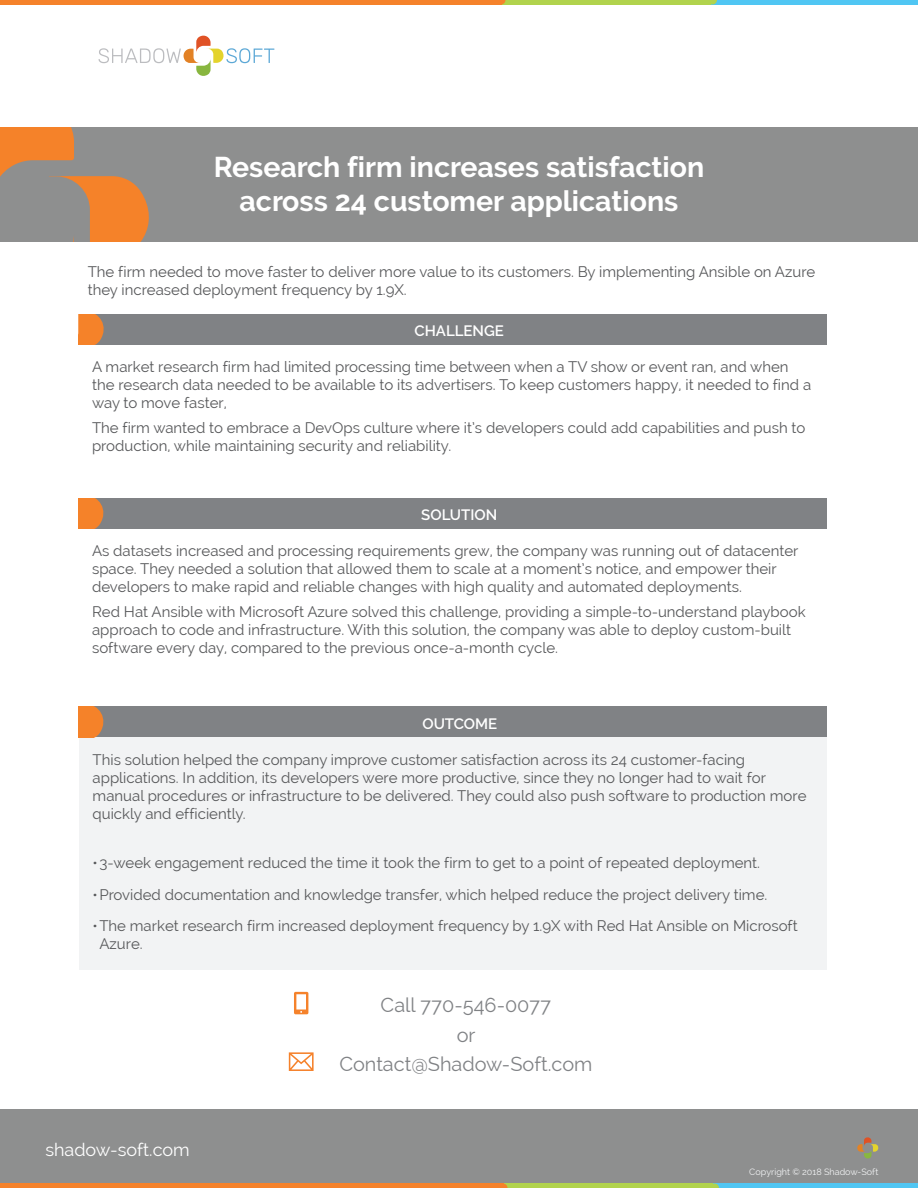
<style>
.page{position:relative;width:918px;height:1188px;background:#fff}
.page>*{position:absolute;margin:0;border:0;box-sizing:border-box;transform-origin:0 0}
.t1{font:700 28.5px/34.2px "Raleway";color:#fff;text-align:center}
.t2{font:19.95px "Raleway";color:#808285}
.t3{font:18px "Raleway";color:#fff}
.NormalTextLeftCC{font:15px/18px "Raleway";color:#57585a}
.CaptionLabelCentered{font:600 15px "Raleway";color:#fff}
.t4{font:9px "Raleway";color:#f2f3f4}
</style>
<div class="page">
<div style="left:0;top:1109px;width:918px;height:79px;background:#8e8f8f"></div>
<hr style="left:713px;top:1184px;width:205px;height:4px;background:#50c6f3">
<hr style="left:503px;top:1184px;width:210px;height:4px;background:#b1d34d">
<hr style="left:0;top:1184px;width:503px;height:4px;background:#f5822b">
<svg style="left:503px;top:1184px;width:5px;height:4px"></svg>
<svg style="left:713px;top:1184px;width:6px;height:4px"></svg>
<svg style="left:857px;top:1137px;width:22px;height:22px"></svg>
<hr style="left:711px;top:0;width:207px;height:4px;background:#50c6f3">
<hr style="left:501px;top:0;width:210px;height:4px;background:#b1d34d">
<hr style="left:0;top:0;width:501px;height:4px;background:#f5822b">
<svg style="left:501px;top:0;width:5px;height:4px"></svg>
<svg style="left:711px;top:0;width:6px;height:4px"></svg>
<svg style="left:99px;top:36px;width:175px;height:40px"></svg>
<div style="left:0;top:128px;width:918px;height:114px;background:#8e8f8f"></div>
<svg style="left:0;top:128px;width:149px;height:114px"></svg>
<div style="left:79px;top:314px;width:747px;height:30px;background:#808285"></div>
<svg style="left:294px;top:992px;width:14px;height:22px"></svg>
<svg style="left:289px;top:1052px;width:25px;height:19px"></svg>
<svg style="left:79px;top:314px;width:25px;height:30px"></svg>
<div style="left:79px;top:707px;width:748px;height:30px;background:#808285"></div>
<div style="left:79px;top:737px;width:748px;height:232px;background:#f2f3f4"></div>
<svg style="left:79px;top:707px;width:25px;height:30px"></svg>
<div style="left:79px;top:498px;width:747px;height:30px;background:#808285"></div>
<svg style="left:79px;top:498px;width:25px;height:30px"></svg>
<p class="t1" style="left:214px;top:150px;width:492px">Research firm increases satisfaction across 24 customer applications</p>
<p class="NormalTextLeftCC" style="left:88px;top:262px;width:729px">The firm needed to move faster to deliver more value to its customers. By implementing Ansible on Azure they increased deployment frequency by 1.9X.</p>
<p class="CaptionLabelCentered" style="left:415px;top:322px;width:91px">CHALLENGE</p>
<p class="NormalTextLeftCC" style="left:92px;top:358px;width:721px">A market research firm had limited processing time between when a TV show or event ran, and when the research data needed to be available to its advertisers. To keep customers happy, it needed to find a way to move faster,</p>
<p class="NormalTextLeftCC" style="left:92px;top:418px;width:715px">The firm wanted to embrace a DevOps culture where it’s developers could add capabilities and push to production, while maintaining security and reliability.</p>
<p class="CaptionLabelCentered" style="left:421px;top:506px;width:77px">SOLUTION</p>
<p class="NormalTextLeftCC" style="left:92px;top:542px;width:708px">As datasets increased and processing requirements grew, the company was running out of datacenter space. They needed a solution that allowed them to scale at a moment’s notice, and empower their developers to make rapid and reliable changes with high quality and automated deployments.</p>
<p class="NormalTextLeftCC" style="left:92px;top:602px;width:715px">Red Hat Ansible with Microsoft Azure solved this challenge, providing a simple-to-understand playbook approach to code and infrastructure. With this solution, the company was able to deploy custom-built software every day, compared to the previous once-a-month cycle.</p>
<p class="CaptionLabelCentered" style="left:422px;top:715px;width:76px">OUTCOME</p>
<p class="NormalTextLeftCC" style="left:93px;top:750px;width:715px">This solution helped the company improve customer satisfaction across its 24 customer-facing applications. In addition, its developers were more productive, since they no longer had to wait for manual procedures or infrastructure to be delivered. They could also push software to production more quickly and efficiently.</p>
<p class="NormalTextLeftCC" style="left:93px;top:854px;width:669px">•3-week engagement reduced the time it took the firm to get to a point of repeated deployment.</p>
<p class="NormalTextLeftCC" style="left:93px;top:885px;width:676px">•Provided documentation and knowledge transfer, which helped reduce the project delivery time.</p>
<p class="NormalTextLeftCC" style="left:99px;top:917px;width:700px;text-indent:-7px">•The market research firm increased deployment frequency by 1.9X with Red Hat Ansible on Microsoft<br>Azure.</p>
<p class="t2" style="left:381px;top:994px;width:172px">Call 770-546-0077</p>
<p class="t2" style="left:457px;top:1023px;width:20px">or</p>
<p class="t3" style="left:45px;top:1140px;width:146px">shadow-soft.com</p>
<p class="t2" style="left:339px;top:1052px;width:255px">Contact@Shadow-Soft.com</p>
<p class="t4" style="left:749px;top:1167px;width:131px">Copyright © 2018 Shadow-Soft</p>
</div>
